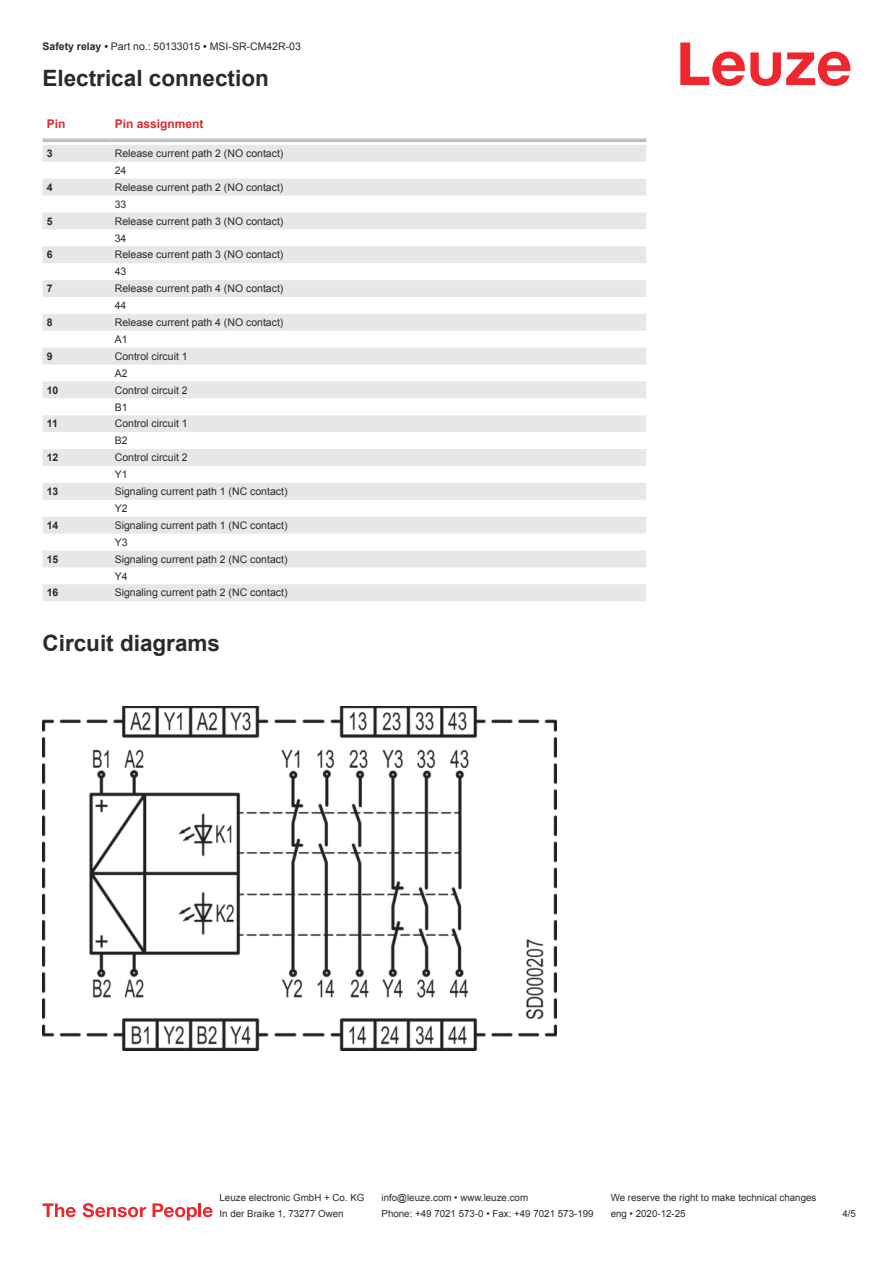
<style>
.page{position:relative;width:893px;height:1263px;background:#fff}
.page>*{position:absolute;margin:0;border:0;box-sizing:border-box;transform-origin:0 0}
.t1{font:700 22.5px "Arial";color:#2b292a}
.t2{font:700 12px "Arial";color:#db2a30}
.t3{font:10.5px/17px "Arial";color:#2b292a}
.t4{font:700 10.5px "Arial";color:#2b292a}
.t5{font:9.75px "Arial";color:#2b292a}
.s1{font-weight:700}
</style>
<div class="page">
<svg style="left:680px;top:43px;width:170px;height:43px"></svg>
<svg style="left:43px;top:145px;width:603px;height:456px;fill:#ececee"></svg>
<hr style="left:43px;top:139px;width:68px;height:3px;background:#bdbfc1">
<hr style="left:111px;top:139px;width:267px;height:3px;background:#bdbfc1">
<hr style="left:378px;top:139px;width:268px;height:3px;background:#bdbfc1">
<svg style="left:43px;top:1203px;width:33px;height:14px"></svg>
<svg style="left:83px;top:1203px;width:63px;height:14px"></svg>
<svg style="left:153px;top:1203px;width:44px;height:17px"></svg>
<hr style="left:198px;top:1203px;width:3px;height:14px;background:#ed272d">
<svg style="left:203px;top:1207px;width:10px;height:10px"></svg>
<img style="left:43px;top:706px;width:513px;height:344px">
<p class="t3" style="left:43px;top:39px;width:260px"><span class="s1">Safety relay •</span> Part no.: 50133015 <span class="s1">•</span> MSI-SR-CM42R-03</p>
<h1 class="t1" style="left:43px;top:70px;width:228px">Electrical connection</h1>
<p class="t2" style="left:47px;top:119px;width:20px">Pin</p>
<p class="t2" style="left:115px;top:119px;width:90px">Pin assignment</p>
<p class="t4" style="left:47px;top:149px;width:7px">3</p>
<p class="t3" style="left:115px;top:145px;width:170px">Release current path 2 (NO contact)<br>24</p>
<p class="t4" style="left:47px;top:183px;width:7px">4</p>
<p class="t3" style="left:115px;top:179px;width:170px">Release current path 2 (NO contact)<br>33</p>
<p class="t4" style="left:47px;top:217px;width:7px">5</p>
<p class="t3" style="left:115px;top:212px;width:170px">Release current path 3 (NO contact)<br>34</p>
<p class="t4" style="left:47px;top:251px;width:7px">6</p>
<p class="t3" style="left:115px;top:246px;width:170px">Release current path 3 (NO contact)<br>43</p>
<p class="t4" style="left:47px;top:285px;width:7px">7</p>
<p class="t3" style="left:115px;top:280px;width:170px">Release current path 4 (NO contact)<br>44</p>
<p class="t4" style="left:47px;top:318px;width:7px">8</p>
<p class="t3" style="left:115px;top:314px;width:170px">Release current path 4 (NO contact)<br>A1</p>
<p class="t4" style="left:47px;top:352px;width:7px">9</p>
<p class="t3" style="left:115px;top:349px;width:74px">Control circuit 1<br>A2</p>
<p class="t4" style="left:47px;top:386px;width:13px">10</p>
<p class="t3" style="left:115px;top:382px;width:74px">Control circuit 2<br>B1</p>
<p class="t4" style="left:47px;top:420px;width:13px">11</p>
<p class="t3" style="left:115px;top:416px;width:74px">Control circuit 1<br>B2</p>
<p class="t4" style="left:47px;top:454px;width:13px">12</p>
<p class="t3" style="left:115px;top:450px;width:74px">Control circuit 2<br>Y1</p>
<p class="t4" style="left:47px;top:487px;width:13px">13</p>
<p class="t3" style="left:115px;top:483px;width:174px">Signaling current path 1 (NC contact)<br>Y2</p>
<p class="t4" style="left:47px;top:521px;width:13px">14</p>
<p class="t3" style="left:115px;top:517px;width:174px">Signaling current path 1 (NC contact)<br>Y3</p>
<p class="t4" style="left:47px;top:555px;width:13px">15</p>
<p class="t3" style="left:115px;top:550px;width:174px">Signaling current path 2 (NC contact)<br>Y4</p>
<p class="t4" style="left:47px;top:589px;width:13px">16</p>
<p class="t3" style="left:115px;top:584px;width:174px">Signaling current path 2 (NC contact)</p>
<h1 class="t1" style="left:43px;top:635px;width:179px">Circuit diagrams</h1>
<p class="t5" style="left:220px;top:1194px;width:146px">Leuze electronic GmbH + Co. KG</p>
<p class="t5" style="left:381px;top:1194px;width:148px">info@leuze.com • www.leuze.com</p>
<p class="t5" style="left:611px;top:1194px;width:207px">We reserve the right to make technical changes</p>
<p class="t5" style="left:220px;top:1210px;width:126px">In der Braike 1, 73277 Owen</p>
<p class="t5" style="left:381px;top:1210px;width:214px">Phone: +49 7021 573-0 • Fax: +49 7021 573-199</p>
<p class="t5" style="left:611px;top:1210px;width:76px">eng • 2020-12-25</p>
<p class="t5" style="left:842px;top:1210px;width:15px">4 /5</p>
</div>
